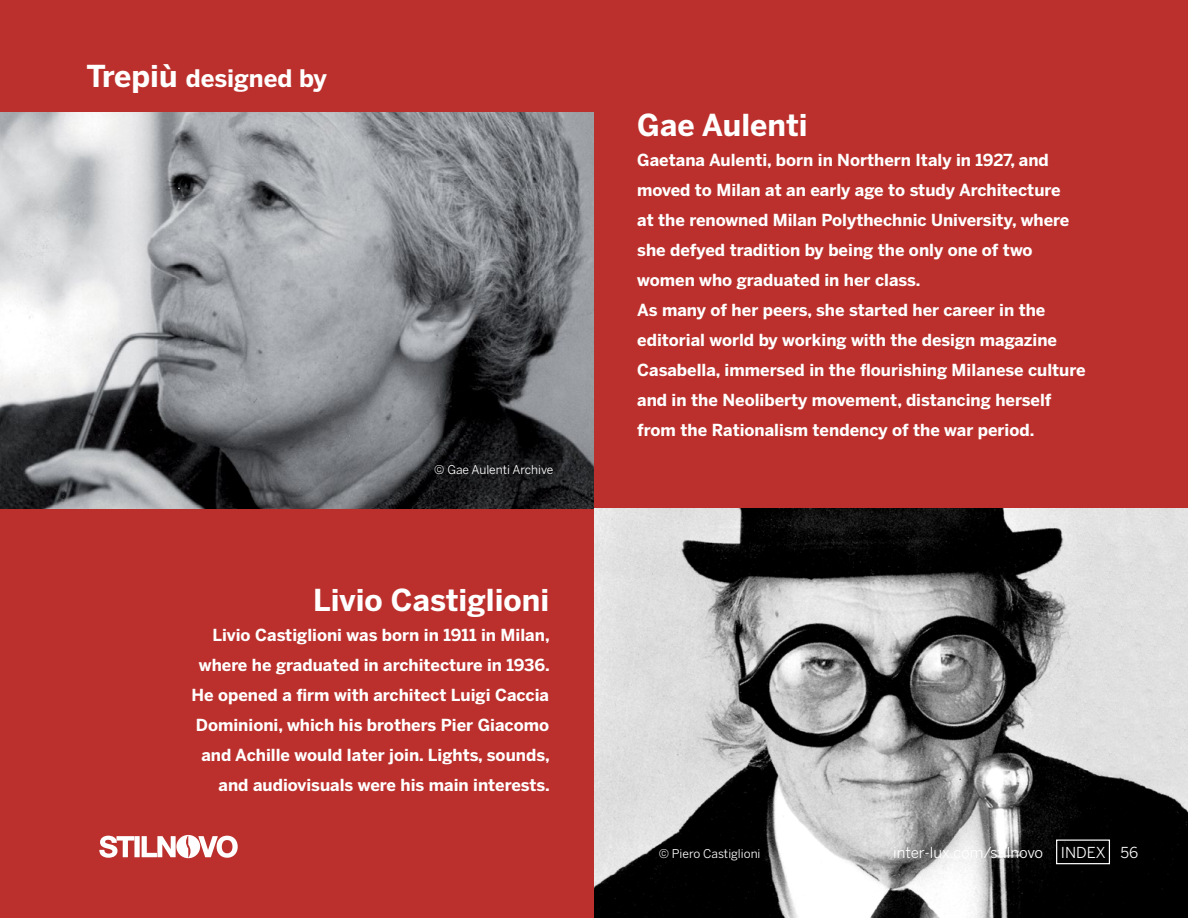
<style>
.page{position:relative;width:1188px;height:918px;background:#bb302c}
.page>*{position:absolute;margin:0;border:0;box-sizing:border-box;transform-origin:0 0}
.t1{font:700 30px "Benton Sans";color:#fff}
.t2{font:700 24px "Benton Sans";color:#fff}
.t3{font:700 16.5px/30px "Benton Sans";color:#fff}
.t4{font:15px "Benton Sans";color:#fff}
.t5{font:12px "Benton Sans";color:#fff}
.s1{font-size:30px}
</style>
<div class="page">
<img style="left:0;top:112px;width:594px;height:397px">
<svg style="left:99px;top:835px;width:139px;height:23px"></svg>
<img style="left:594px;top:509px;width:594px;height:409px">
<div style="left:1056px;top:840px;width:54px;height:24px;border:1px solid #fff"></div>
<hr style="left:0;top:821px;width:1188px;height:1px;background:#ec008c">
<p class="t2" style="left:86px;top:64px;width:242px"><span class="s1">Trepiù</span> designed by</p>
<p class="t5" style="left:434px;top:462px;width:121px">© Gae Aulenti Archive</p>
<p class="t1" style="left:313px;top:582px;width:238px">Livio Castiglioni</p>
<p class="t3" style="left:191px;top:620px;width:360px;text-align:right">Livio Castiglioni was born in 1911 in Milan, where he graduated in architecture in 1936.<br>He opened a firm with architect Luigi Caccia Dominioni, which his brothers Pier Giacomo and Achille would later join. Lights, sounds, and audiovisuals were his main interests.</p>
<p class="t1" style="left:637px;top:107px;width:172px">Gae Aulenti</p>
<p class="t3" style="left:637px;top:145px;width:434px">Gaetana Aulenti, born in Northern Italy in 1927, and moved to Milan at an early age to study Architecture at the renowned Milan Polythechnic University, where she defyed tradition by being the only one of two women who graduated in her class.</p>
<p class="t3" style="left:637px;top:295px;width:450px">As many of her peers, she started her career in the editorial world by working with the design magazine Casabella, immersed in the flourishing Milanese culture and in the Neoliberty movement, distancing herself from the Rationalism tendency of the war period.</p>
<p class="t5" style="left:659px;top:846px;width:103px">© Piero Castiglioni</p>
<p class="t4" style="left:893px;top:844px;width:247px">inter-lux.com/stilnovo INDEX 56</p>
</div>
